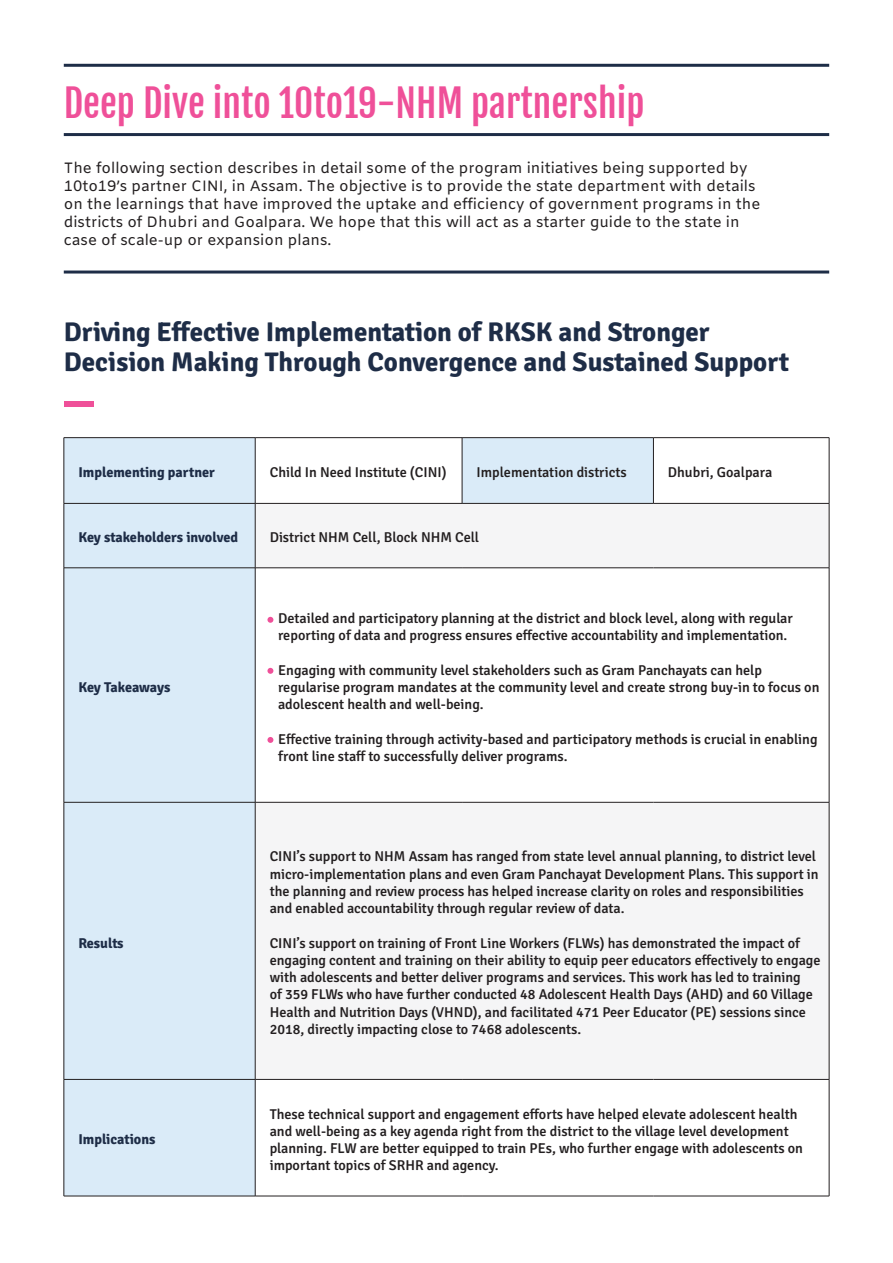
<style>
.page{position:relative;width:893px;height:1263px;background:#fff}
.page>*{position:absolute;margin:0;border:0;box-sizing:border-box;transform-origin:0 0}
.t1{font:37.5px "Fjalla One";color:#ef5099}
.t2{font:700 27px/30px "Signika";color:#1e2d47}
.t3{font:15px/18px "Amiko";color:#231f20}
.t4{font:500 14.25px/17.2px "Signika";color:#231f20}
.t5{font:700 14.25px "Signika";color:#1e2d47}
</style>
<div class="page">
<hr style="left:64px;top:133px;width:765px;height:3px;background:#1e2d47">
<hr style="left:64px;top:270px;width:765px;height:3px;background:#1e2d47">
<hr style="left:64px;top:64px;width:765px;height:3px;background:#1e2d47">
<svg style="left:65px;top:438px;width:588px;height:758px;fill:#daebf8"></svg>
<svg style="left:256px;top:504px;width:573px;height:575px;fill:#f5f5f6"></svg>
<hr style="left:64px;top:437px;width:191px;height:1px;background:#231f20">
<hr style="left:255px;top:437px;width:207px;height:1px;background:#231f20">
<hr style="left:462px;top:437px;width:191px;height:1px;background:#231f20">
<hr style="left:653px;top:437px;width:176px;height:1px;background:#231f20">
<hr style="left:829px;top:438px;width:1px;height:65px;background:#231f20">
<hr style="left:64px;top:503px;width:191px;height:1px;background:#231f20">
<hr style="left:255px;top:503px;width:207px;height:1px;background:#231f20">
<hr style="left:462px;top:503px;width:191px;height:1px;background:#231f20">
<hr style="left:653px;top:503px;width:176px;height:1px;background:#231f20">
<hr style="left:829px;top:503px;width:1px;height:65px;background:#231f20">
<hr style="left:64px;top:567px;width:191px;height:1px;background:#231f20">
<hr style="left:255px;top:567px;width:207px;height:1px;background:#231f20">
<hr style="left:462px;top:567px;width:191px;height:1px;background:#231f20">
<hr style="left:653px;top:567px;width:176px;height:1px;background:#231f20">
<hr style="left:829px;top:568px;width:1px;height:234px;background:#231f20">
<hr style="left:64px;top:802px;width:191px;height:1px;background:#231f20">
<hr style="left:255px;top:802px;width:207px;height:1px;background:#231f20">
<hr style="left:462px;top:802px;width:191px;height:1px;background:#231f20">
<hr style="left:653px;top:802px;width:176px;height:1px;background:#231f20">
<hr style="left:829px;top:802px;width:1px;height:277px;background:#231f20">
<hr style="left:64px;top:1079px;width:191px;height:1px;background:#231f20">
<hr style="left:255px;top:1079px;width:207px;height:1px;background:#231f20">
<hr style="left:462px;top:1079px;width:191px;height:1px;background:#231f20">
<hr style="left:653px;top:1079px;width:176px;height:1px;background:#231f20">
<hr style="left:829px;top:1079px;width:1px;height:117px;background:#231f20">
<hr style="left:255px;top:1196px;width:207px;height:1px;background:#231f20">
<hr style="left:462px;top:1196px;width:191px;height:1px;background:#231f20">
<hr style="left:653px;top:1196px;width:176px;height:1px;background:#231f20">
<hr style="left:64px;top:438px;width:1px;height:65px;background:#231f20">
<hr style="left:255px;top:438px;width:1px;height:65px;background:#231f20">
<hr style="left:462px;top:438px;width:1px;height:65px;background:#231f20">
<hr style="left:653px;top:438px;width:1px;height:65px;background:#231f20">
<hr style="left:64px;top:503px;width:1px;height:65px;background:#231f20">
<hr style="left:255px;top:503px;width:1px;height:65px;background:#231f20">
<hr style="left:64px;top:568px;width:1px;height:234px;background:#231f20">
<hr style="left:255px;top:568px;width:1px;height:234px;background:#231f20">
<hr style="left:64px;top:802px;width:1px;height:277px;background:#231f20">
<hr style="left:255px;top:802px;width:1px;height:277px;background:#231f20">
<hr style="left:64px;top:1079px;width:1px;height:117px;background:#231f20">
<hr style="left:255px;top:1079px;width:1px;height:117px;background:#231f20">
<hr style="left:64px;top:1196px;width:191px;height:1px;background:#231f20">
<svg style="left:267px;top:617px;width:6px;height:6px"></svg>
<svg style="left:267px;top:668px;width:6px;height:6px"></svg>
<svg style="left:267px;top:737px;width:6px;height:6px"></svg>
<div style="left:64px;top:402px;width:30px;height:5px;background:#ef5099"></div>
<h1 class="t1" style="left:64px;top:80px;width:582px">Deep Dive into 10to19-NHM partnership</h1>
<p class="t3" style="left:64px;top:160px;width:698px">The following section describes in detail some of the program initiatives being supported by 10to19’s partner CINI, in Assam. The objective is to provide the state department with details on the learnings that have improved the uptake and efficiency of government programs in the districts of Dhubri and Goalpara. We hope that this will act as a starter guide to the state in case of scale-up or expansion plans.</p>
<h2 class="t2" style="left:64px;top:315px;width:727px">Driving Effective Implementation of RKSK and Stronger<br>Decision Making Through Convergence and Sustained Support</h2>
<p class="t5" style="left:78px;top:462px;width:138px">Implementing partner</p>
<p class="t4" style="left:270px;top:463px;width:178px">Child In Need Institute (CINI)</p>
<p class="t4" style="left:477px;top:463px;width:152px">Implementation districts</p>
<p class="t4" style="left:668px;top:463px;width:106px">Dhubri, Goalpara</p>
<p class="t5" style="left:78px;top:527px;width:161px">Key stakeholders involved</p>
<p class="t4" style="left:270px;top:528px;width:211px">District NHM Cell, Block NHM Cell</p>
<p class="t5" style="left:78px;top:677px;width:94px">Key Takeaways</p>
<p class="t5" style="left:78px;top:932px;width:47px">Results</p>
<p class="t5" style="left:78px;top:1129px;width:79px">Implications</p>
<p class="t4" style="left:278px;top:608px;width:516px">Detailed and participatory planning at the district and block level, along with regular reporting of data and progress ensures effective accountability and implementation.</p>
<p class="t4" style="left:278px;top:660px;width:543px">Engaging with community level stakeholders such as Gram Panchayats can help regularise program mandates at the community level and create strong buy-in to focus on adolescent health and well-being.</p>
<p class="t4" style="left:278px;top:729px;width:541px">Effective training through activity-based and participatory methods is crucial in enabling front line staff to successfully deliver programs.</p>
<p class="t4" style="left:270px;top:847px;width:550px">CINI’s support to NHM Assam has ranged from state level annual planning, to district level micro-implementation plans and even Gram Panchayat Development Plans. This support in the planning and review process has helped increase clarity on roles and responsibilities and enabled accountability through regular review of data.</p>
<p class="t4" style="left:270px;top:933px;width:552px">CINI’s support on training of Front Line Workers (FLWs) has demonstrated the impact of engaging content and training on their ability to equip peer educators effectively to engage with adolescents and better deliver programs and services. This work has led to training<br>of 359 FLWs who have further conducted 48 Adolescent Health Days (AHD) and 60 Village Health and Nutrition Days (VHND), and facilitated 471 Peer Educator (PE) sessions since 2018, directly impacting close to 7468 adolescents.</p>
<p class="t4" style="left:270px;top:1104px;width:535px">These technical support and engagement efforts have helped elevate adolescent health and well-being as a key agenda right from the district to the village level development planning. FLW are better equipped to train PEs, who further engage with adolescents on important topics of SRHR and agency.</p>
</div>
